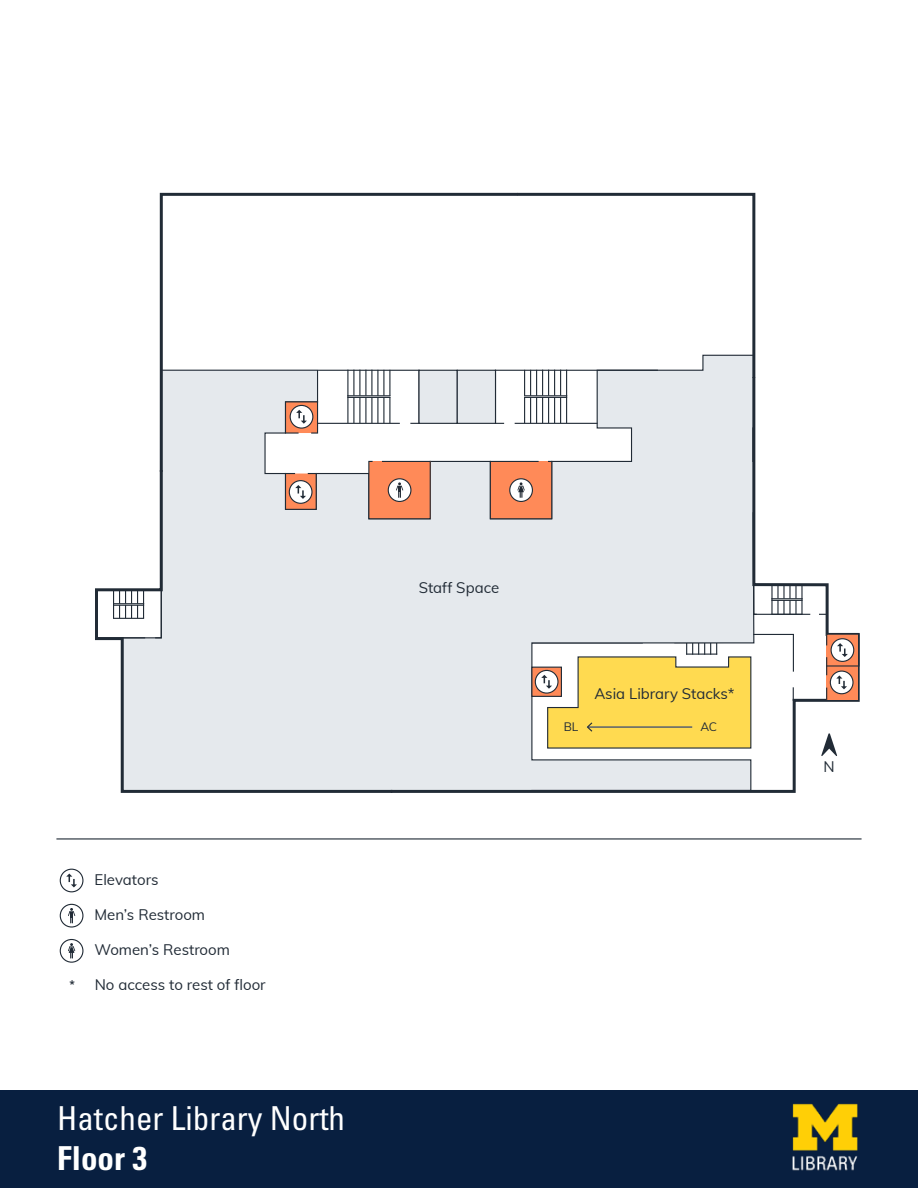
<style>
.page{position:relative;width:918px;height:1188px;background:#fff}
.page>*{position:absolute;margin:0;border:0;box-sizing:border-box;transform-origin:0 0}
.t1{font:condensed 33px/39.6px "Univers LT Std";color:#fff}
.t2{font:15px "Muli";color:#212b36}
.t3{font:12px "Muli";color:#212b36}
.s1{font-weight:700;font-size:12px}
.s2{font-weight:700}
</style>
<div class="page">
<div style="left:0;top:1090px;width:918px;height:98px;background:#081f40"></div>
<img style="left:792px;top:1103px;width:66px;height:68px">
<svg style="left:159px;top:192px;width:229px;height:277px"></svg>
<svg style="left:388px;top:192px;width:408px;height:601px"></svg>
<svg style="left:95px;top:469px;width:299px;height:324px;background:#dee1e4"></svg>
<hr style="left:57px;top:838px;width:804px;height:2px;background:#212b36">
<svg style="left:284px;top:401px;width:35px;height:33px"></svg>
<svg style="left:95px;top:589px;width:67px;height:50px"></svg>
<hr style="left:114px;top:618px;width:30px;height:1px;background:#212b36">
<hr style="left:114px;top:605px;width:30px;height:1px;background:#212b36">
<svg style="left:284px;top:472px;width:33px;height:38px"></svg>
<svg style="left:60px;top:869px;width:23px;height:23px"></svg>
<div style="left:60px;top:869px;width:23px;height:23px;border:1px solid #212b36;border-radius:50%"></div>
<svg style="left:66px;top:874px;width:11px;height:13px"></svg>
<svg style="left:489px;top:460px;width:371px;height:296px"></svg>
<div style="left:60px;top:939px;width:23px;height:24px;border:1px solid #212b36;border-radius:50%"></div>
<svg style="left:68px;top:943px;width:7px;height:16px"></svg>
<svg style="left:60px;top:904px;width:23px;height:23px"></svg>
<div style="left:60px;top:904px;width:23px;height:24px;border:1px solid #212b36;border-radius:50%"></div>
<svg style="left:68px;top:908px;width:7px;height:15px"></svg>
<hr style="left:515px;top:423px;width:82px;height:1px;background:#212b36">
<svg style="left:524px;top:371px;width:43px;height:52px"></svg>
<hr style="left:495px;top:370px;width:162px;height:1px;background:#212b36">
<hr style="left:318px;top:423px;width:81px;height:1px;background:#212b36">
<svg style="left:347px;top:371px;width:43px;height:52px"></svg>
<hr style="left:319px;top:370px;width:100px;height:1px;background:#212b36">
<div style="left:418px;top:370px;width:40px;height:54px;background:#e5e9ed;border:1px solid #212b36"></div>
<div style="left:457px;top:370px;width:39px;height:54px;background:#e5e9ed;border:1px solid #212b36"></div>
<p class="t2" style="left:95px;top:869px;width:65px">Elevators</p>
<p class="t2" style="left:95px;top:904px;width:112px">Men’s Restroom</p>
<p class="t2" style="left:95px;top:939px;width:137px">Women’s Restroom</p>
<p class="t2" style="left:69px;top:973px;width:198px"><span class="s1">*</span> No access to rest of floor</p>
<h1 class="t1" style="left:57px;top:1098px;width:289px">Hatcher Library North<br><span class="s2">Floor 3</span></h1>
<p class="t2" style="left:419px;top:576px;width:82px">Staff Space</p>
<p class="t2" style="left:594px;top:683px;width:142px">Asia Library Stacks*</p>
<p class="t3" style="left:564px;top:718px;width:16px">BL</p>
<p class="t3" style="left:700px;top:718px;width:18px">AC</p>
<p class="t2" style="left:824px;top:756px;width:13px">N</p>
</div>
